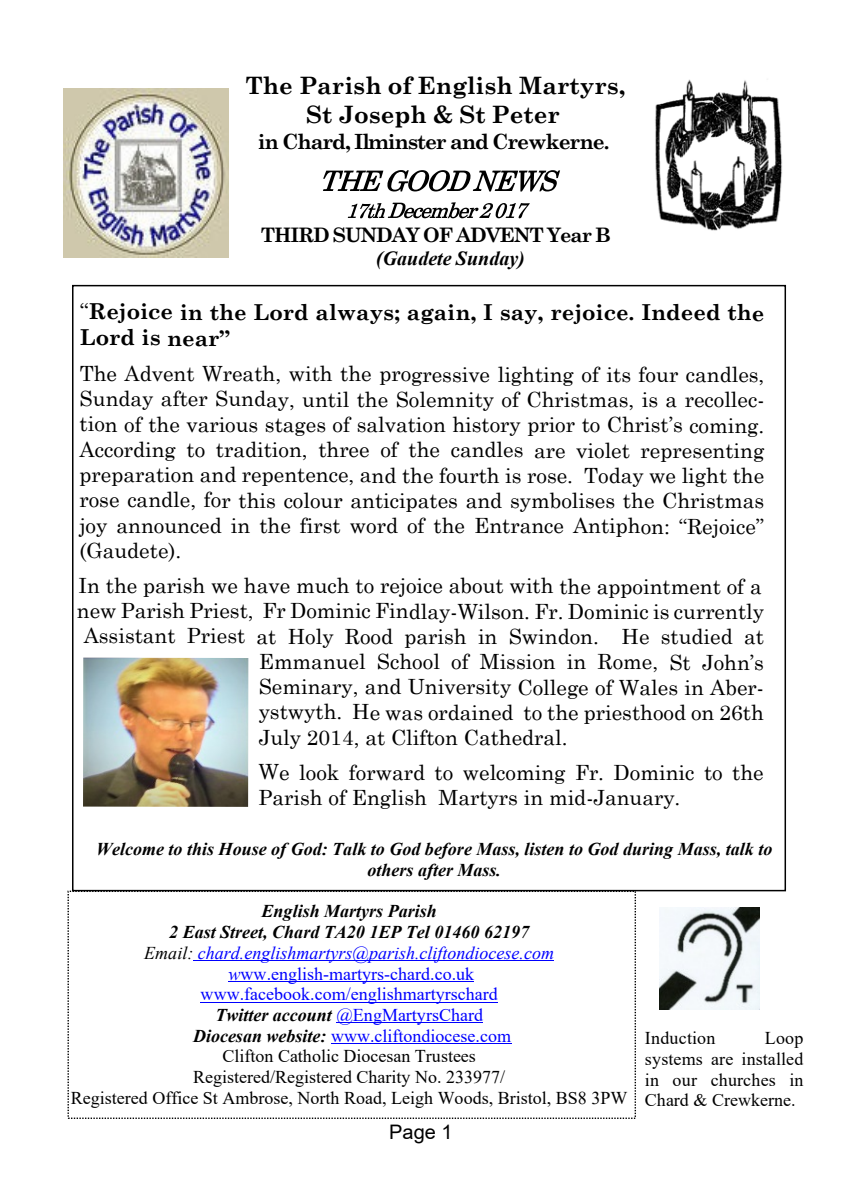
<style>
.page{position:relative;width:842px;height:1191px;background:#fff}
.page>*{position:absolute;margin:0;border:0;box-sizing:border-box;transform-origin:0 0}
.t1{font:700 24px/28.8px "Century Schoolbook";color:#000;text-align:center}
.t2{font:700 22px/25.4px "Century Schoolbook";color:#000}
.t3{font:21px/25.2px "Century Schoolbook";color:#000;text-align:justify}
.t4{font:700 21px "Century Schoolbook";letter-spacing:-.05em;color:#000}
.t5{font:700 20px "Century Schoolbook";letter-spacing:-.055em;color:#000}
.t6{font:italic 700 20px "Times New Roman";color:#000}
.t7{font:20px "Arial";color:#000}
.t8{font:18px/20.6px "Times New Roman";color:#000;text-align:justify}
.t9{font:italic 700 18px/20.6px "Times New Roman";color:#000;text-align:center}
.s1{font-weight:400}
.s2{font-weight:700;font-style:italic}
.s3{font-style:italic}
.s4{font-style:italic;color:#00f}
.s5{color:#00f}
</style>
<div class="page">
<svg style="left:323px;top:170px;width:237px;height:21px"></svg>
<svg style="left:348px;top:202px;width:182px;height:16px"></svg>
<img style="left:83px;top:657px;width:165px;height:150px">
<img style="left:63px;top:89px;width:165px;height:169px">
<img style="left:659px;top:907px;width:101px;height:102px">
<img style="left:655px;top:79px;width:127px;height:152px">
<div style="left:68px;top:890px;width:568px;height:229px;border:1px dashed #000"></div>
<hr style="left:193px;top:960px;width:361px;height:1px;background:#00f">
<svg style="left:229px;top:981px;width:12px;height:1px"></svg>
<hr style="left:241px;top:981px;width:233px;height:1px;background:#00f">
<hr style="left:201px;top:1001px;width:297px;height:1px;background:#00f">
<hr style="left:336px;top:1022px;width:147px;height:1px;background:#00f">
<hr style="left:331px;top:1043px;width:180px;height:1px;background:#00f">
<p class="t1" style="left:245px;top:73px;width:382px">The Parish of English Martyrs,<br>St Joseph &amp; St Peter</p>
<p class="t4" style="left:258px;top:134px;width:353px">in Chard, Ilminster and Crewkerne.</p>
<p class="t5" style="left:261px;top:227px;width:351px">THIRD SUNDAY OF ADVENT Year B</p>
<p class="t6" style="left:376px;top:251px;width:150px">(Gaudete Sunday)</p>
<p class="t2" style="left:80px;top:301px;width:686px"><span class="s1">“</span>Rejoice in the Lord always; again, I say, rejoice. Indeed the<br>Lord is near”</p>
<p class="t3" style="left:79px;top:363px;width:687px">The Advent Wreath, with the progressive lighting of its four candles, Sunday after Sunday, until the Solemnity of Christmas, is a recollec&shy;tion of the various stages of salvation history prior to Christ’s coming.<br>According to tradition, three of the candles are violet representing preparation and repentence, and the fourth is rose. Today we light the rose candle, for this colour anticipates and symbolises the Christmas joy announced in the first word of the Entrance Antiphon: “Rejoice” (Gaudete).</p>
<p class="t3" style="left:79px;top:575px;width:685px">In the parish we have much to rejoice about with the appointment of a</p>
<p class="t3" style="left:77px;top:600px;width:689px">new Parish Priest, Fr Dominic Findlay-Wilson. Fr. Dominic is currently</p>
<p class="t3" style="left:84px;top:625px;width:682px">Assistant Priest at Holy Rood parish in Swindon. He studied at</p>
<p class="t3" style="left:259px;top:651px;width:507px">Emmanuel School of Mission in Rome, St John’s</p>
<p class="t3" style="left:259px;top:676px;width:507px">Seminary, and University College of Wales in Aber-</p>
<p class="t3" style="left:259px;top:701px;width:507px">ystwyth. He was ordained to the priesthood on 26th</p>
<p class="t3" style="left:259px;top:726px;width:311px">July 2014, at Clifton Cathedral.</p>
<p class="t3" style="left:259px;top:761px;width:507px">We look forward to welcoming Fr. Dominic to the<br>Parish of English Martyrs in mid-January.</p>
<p class="t9" style="left:96px;top:841px;width:678px">Welcome to this House of God: Talk to God before Mass, listen to God during Mass, talk to others after Mass.</p>
<p class="t8" style="left:71px;top:902px;width:558px;text-align:center"><span class="s2">English Martyrs Parish<br>2 East Street, Chard TA20 1EP Tel 01460 62197<br></span><span class="s3">Email:</span> <span class="s4">chard.englishmartyrs@parish.cliftondiocese.com w</span><span class="s5">ww.english-martyrs-chard.co.uk<br>www.facebook.com/englishmartyrschard<br></span><span class="s2">Twitter account</span> <span class="s5">@EngMartyrsChard<br></span><span class="s2">Diocesan website:</span> <span class="s5">www.cliftondiocese.com<br></span>Clifton Catholic Diocesan Trustees<br>Registered/Registered Charity No. 233977/<br>Registered Office St Ambrose, North Road, Leigh Woods, Bristol, BS8 3PW</p>
<p class="t7" style="left:389px;top:1124px;width:65px">Page 1</p>
<p class="t8" style="left:645px;top:1029px;width:72px">Induction</p>
<p class="t8" style="left:645px;top:1029px;width:160px;text-indent:120px">Loop systems are installed in our churches in Chard &amp; Crewkerne.</p>
</div>
